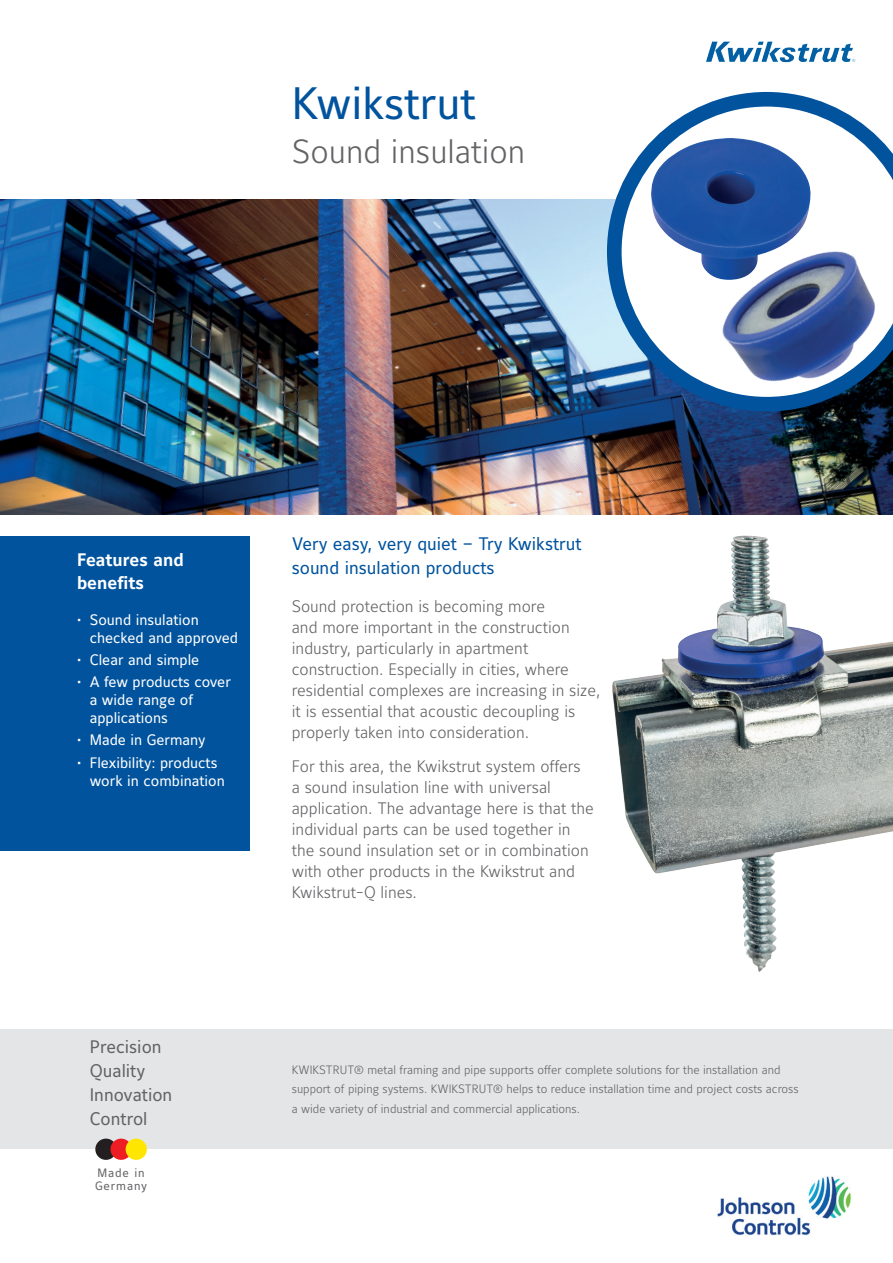
<style>
.page{position:relative;width:893px;height:1263px;background:#fff}
.page>*{position:absolute;margin:0;border:0;box-sizing:border-box;transform-origin:0 0}
._1-Header{font:45px "Maurea Regular Lf";color:#01539e}
._2-Subhead{font:33px "Maurea Light Lf";color:#636366}
._2-Absatz_1{font:18px/24px "Maurea Regular Lf";color:#01539e}
.t1{font:18px "Maurea Regular Lf";color:#636366}
._4-Funkt__Header{font:18px/22.5px "Maurea Bold Tf";color:#fff}
._3-Copy{font:16.5px/21px "Maurea Light Lf";color:#636366}
.t2{font:15px/18px "Maurea";color:#fff}
._3-Copy-2{font:12px/19.5px "Maurea Light Lf";color:#636366}
.t3{font:12px/13.5px "Maurea Regular Lf";letter-spacing:.07em;color:#636366}
</style>
<div class="page">
<div style="left:0;top:1029px;width:893px;height:119px;background:#e4e5e7"></div>
<div style="left:95px;top:1138px;width:22px;height:22px;background:#231f20;border-radius:50%"></div>
<div style="left:110px;top:1138px;width:22px;height:22px;background:#ee1d23;border-radius:50%"></div>
<div style="left:126px;top:1138px;width:21px;height:22px;background:#ffe601;border-radius:50%"></div>
<div style="left:0;top:536px;width:249px;height:314px;background:#01539e"></div>
<img style="left:612px;top:537px;width:281px;height:435px">
<img style="left:0;top:200px;width:893px;height:314px">
<svg style="left:607px;top:92px;width:286px;height:319px"></svg>
<img style="left:650px;top:138px;width:162px;height:142px">
<img style="left:702px;top:245px;width:190px;height:162px">
<img style="left:717px;top:1176px;width:134px;height:60px">
<img style="left:706px;top:41px;width:150px;height:22px">
<p class="_1-Header" style="left:292px;top:79px;width:186px">Kwikstrut</p>
<p class="_2-Subhead" style="left:292px;top:133px;width:235px">Sound insulation</p>
<p class="_4-Funkt__Header" style="left:77px;top:550px;width:108px">Features and benefits</p>
<p class="t2" style="left:90px;top:611px;width:150px;text-indent:-13px">• Sound insulation checked and approved</p>
<p class="t2" style="left:77px;top:651px;width:124px">• Clear and simple</p>
<p class="t2" style="left:90px;top:674px;width:143px;text-indent:-13px">• A few products cover a wide range of applications</p>
<p class="t2" style="left:77px;top:732px;width:130px">• Made in Germany</p>
<p class="t2" style="left:90px;top:754px;width:137px;text-indent:-13px">• Flexibility: products work in combination</p>
<p class="_2-Absatz_1" style="left:292px;top:533px;width:291px">Very easy, very quiet – Try Kwikstrut sound insulation products</p>
<p class="_3-Copy" style="left:292px;top:596px;width:310px">Sound protection is becoming more<br>and more important in the construction industry, particularly in apartment construction. Especially in cities, where residential complexes are increasing in size, it is essential that acoustic decoupling is properly taken into consideration.</p>
<p class="_3-Copy" style="left:292px;top:756px;width:304px">For this area, the Kwikstrut system offers<br>a sound insulation line with universal application. The advantage here is that the individual parts can be used together in the sound insulation set or in combination with other products in the Kwikstrut and Kwikstrut-Q lines.</p>
<p class="t1" style="left:90px;top:1037px;width:73px">Precision</p>
<p class="t1" style="left:90px;top:1061px;width:57px">Quality</p>
<p class="t1" style="left:90px;top:1085px;width:84px">Innovation</p>
<p class="t1" style="left:90px;top:1109px;width:59px">Control</p>
<p class="t3" style="left:95px;top:1166px;width:54px">Made in<br>Germany</p>
<p class="_3-Copy-2" style="left:292px;top:1060px;width:508px">KWIKSTRUT® metal framing and pipe supports offer complete solutions for the installation and support of piping systems. KWIKSTRUT® helps to reduce installation time and project costs across a wide variety of industrial and commercial applications.</p>
</div>
